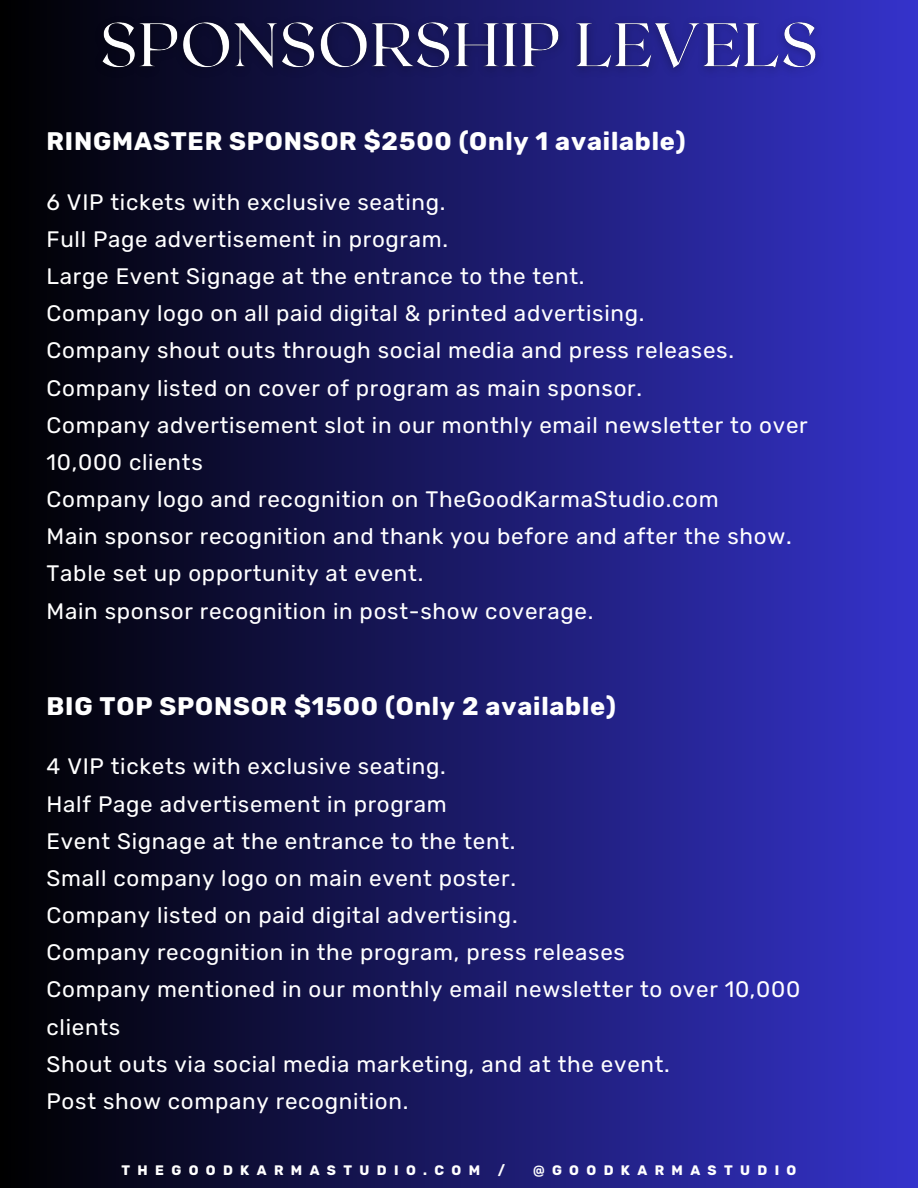
<style>
.page{position:relative;width:918px;height:1188px;background:#fff}
.page>*{position:absolute;margin:0;border:0;box-sizing:border-box;transform-origin:0 0}
.t1{font:700 25.35px "Rubik";letter-spacing:.03em;color:#fff}
.t2{font:22.35px/37.2px "Rubik";letter-spacing:.03em;color:#fff}
.t3{font:700 13.65px "Rubik";letter-spacing:.54em;color:#fff}
</style>
<div class="page">
<div style="left:0;top:0;width:918px;height:1188px;background:linear-gradient(to right,#000,#3533cc)"></div>
<img style="left:87px;top:5px;width:744px;height:81px">
<h2 class="t1" style="left:47px;top:127px;width:641px">RINGMASTER SPONSOR $2500 (Only 1 available)</h2>
<h3 class="t2" style="left:47px;top:183px;width:763px">6 VIP tickets with exclusive seating.<br>Full Page advertisement in program.<br>Large Event Signage at the entrance to the tent.<br>Company logo on all paid digital &amp; printed advertising.<br>Company shout outs through social media and press releases.<br>Company listed on cover of program as main sponsor.<br>Company advertisement slot in our monthly email newsletter to over 10,000 clients<br>Company logo and recognition on TheGoodKarmaStudio.com<br>Main sponsor recognition and thank you before and after the show.<br>Table set up opportunity at event.<br>Main sponsor recognition in post-show coverage.</h3>
<h2 class="t1" style="left:47px;top:691px;width:571px">BIG TOP SPONSOR $1500 (Only 2 available)</h2>
<h3 class="t2" style="left:47px;top:748px;width:755px">4 VIP tickets with exclusive seating.<br>Half Page advertisement in program<br>Event Signage at the entrance to the tent.<br>Small company logo on main event poster.<br>Company listed on paid digital advertising.<br>Company recognition in the program, press releases<br>Company mentioned in our monthly email newsletter to over 10,000 clients<br>Shout outs via social media marketing, and at the event.<br>Post show company recognition.</h3>
<p class="t3" style="left:122px;top:1162px;width:360px">THEGOODKARMASTUDIO.COM</p>
<p class="t3" style="left:498px;top:1162px;width:9px">/</p>
<p class="t3" style="left:533px;top:1162px;width:265px">@GOODKARMASTUDIO</p>
</div>
